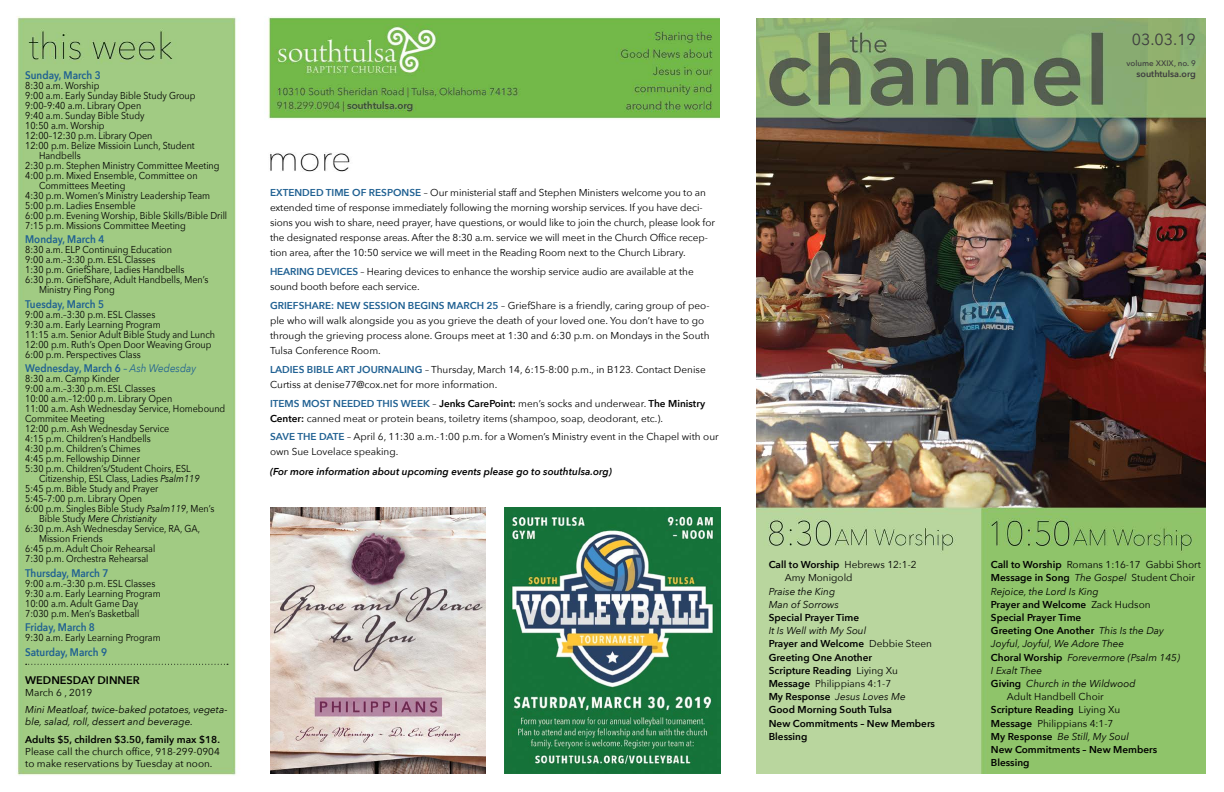
<style>
.page{position:relative;width:1224px;height:792px;background:#fff}
.page>*{position:absolute;margin:0;border:0;box-sizing:border-box;transform-origin:0 0}
.t1{font:16px "Avenir Next";color:#3d3c3e}
.t2{font:600 11px "Avenir Next";color:#1f6092;scale:.9 1}
.t3{font:600 11px "Avenir Next";color:#000}
.t4{font:10px/10px "Avenir Next";color:#000;scale:.9 1}
.t5{font:10px/15px "Avenir Next";color:#000}
.t6{font:600 10px/13.2px "Avenir Next";color:#000}
.t7{font:italic 10px/12px "Avenir Next";color:#000}
.t8{font:italic 600 10px "Avenir Next";color:#000}
.t9{font:italic 10px "Avenir Next";color:#000;scale:.9 1}
.t10{font:600 9px "Avenir Next";color:#3d3c3e}
.t11{font:500 8px "Avenir Next";color:#3d3c3e}
.s1{font-weight:400;font-style:italic}
.s2{font-style:italic}
.s3{font-style:normal}
.s4{font-weight:600;color:#1f6092}
.s5{font-weight:600}
.s6{font-weight:400}
.s7{font-weight:600;font-style:normal}
</style>
<div class="page">
<img style="left:756px;top:18px;width:450px;height:756px">
<img style="left:17px;top:16px;width:703px;height:760px">
<img style="left:270px;top:507px;width:216px;height:267px">
<svg style="left:26px;top:664px;width:202px;height:1px"></svg>
<img style="left:504px;top:507px;width:216px;height:267px">
<p class="t2" style="left:25px;top:65px;width:85px">Sunday, March 3</p>
<p class="t4" style="left:25px;top:80px;width:84px">8:30 a.m. Worship</p>
<p class="t4" style="left:25px;top:90px;width:191px">9:00 a.m. Early Sunday Bible Study Group</p>
<p class="t4" style="left:25px;top:100px;width:131px">9:00–9:40 a.m. Library Open</p>
<p class="t4" style="left:25px;top:110px;width:134px">9:40 a.m. Sunday Bible Study</p>
<p class="t4" style="left:25px;top:120px;width:90px">10:50 a.m. Worship</p>
<p class="t4" style="left:25px;top:130px;width:143px">12:00–12:30 p.m. Library Open</p>
<p class="t4" style="left:25px;top:140px;width:190px">12:00 p.m. Belize Missioin Lunch, Student</p>
<p class="t4" style="left:39px;top:150px;width:48px">Handbells</p>
<p class="t4" style="left:25px;top:160px;width:217px">2:30 p.m. Stephen Ministry Committee Meeting</p>
<p class="t4" style="left:25px;top:170px;width:193px">4:00 p.m. Mixed Ensemble, Committee on</p>
<p class="t4" style="left:39px;top:180px;width:98px">Committees Meeting</p>
<p class="t4" style="left:25px;top:190px;width:207px">4:30 p.m. Women’s Ministry Leadership Team</p>
<p class="t4" style="left:25px;top:200px;width:124px">5:00 p.m. Ladies Ensemble</p>
<p class="t4" style="left:25px;top:210px;width:226px">6:00 p.m. Evening Worship, Bible Skills/Bible Drill</p>
<p class="t4" style="left:25px;top:220px;width:180px">7:15 p.m. Missions Committee Meeting</p>
<p class="t2" style="left:25px;top:230px;width:90px">Monday, March 4</p>
<p class="t4" style="left:25px;top:244px;width:165px">8:30 a.m. ELP Continuing Education</p>
<p class="t4" style="left:25px;top:254px;width:146px">9:00 a.m.–3:30 p.m. ESL Classes</p>
<p class="t4" style="left:25px;top:264px;width:178px">1:30 p.m. GriefShare, Ladies Handbells</p>
<p class="t4" style="left:25px;top:274px;width:205px">6:30 p.m. GriefShare, Adult Handbells, Men’s</p>
<p class="t4" style="left:39px;top:284px;width:86px">Ministry Ping Pong</p>
<p class="t2" style="left:25px;top:294px;width:89px">Tuesday, March 5</p>
<p class="t4" style="left:25px;top:309px;width:213px">9:00 a.m.–3:30 p.m. ESL Classes<br>9:30 a.m. Early Learning Program<br>11:15 a.m. Senior Adult Bible Study and Lunch 12:00 p.m. Ruth’s Open Door Weaving Group 6:00 p.m. Perspectives Class</p>
<p class="t2" style="left:25px;top:359px;width:192px">Wednesday, March 6 <span class="s1">– Ash Wedesday</span></p>
<p class="t4" style="left:25px;top:373px;width:106px">8:30 a.m. Camp Kinder</p>
<p class="t4" style="left:25px;top:383px;width:146px">9:00 a.m.–3:30 p.m. ESL Classes</p>
<p class="t4" style="left:25px;top:393px;width:165px">10:00 a.m.–12:00 p.m. Library Open</p>
<p class="t4" style="left:25px;top:403px;width:224px">11:00 a.m. Ash Wednesday Service, Homebound</p>
<p class="t4" style="left:25px;top:413px;width:90px">Commitee Meeting</p>
<p class="t4" style="left:25px;top:423px;width:162px">12:00 p.m. Ash Wednesday Service</p>
<p class="t4" style="left:25px;top:433px;width:141px">4:15 p.m. Children’s Handbells</p>
<p class="t4" style="left:25px;top:443px;width:129px">4:30 p.m. Children’s Chimes</p>
<p class="t4" style="left:25px;top:453px;width:129px">4:45 p.m. Fellowship Dinner</p>
<p class="t4" style="left:25px;top:463px;width:185px">5:30 p.m. Children’s/Student Choirs, ESL</p>
<p class="t4" style="left:39px;top:473px;width:180px">Citizenship, ESL Class, Ladies <span class="s2">Psalm119</span></p>
<p class="t4" style="left:25px;top:483px;width:149px">5:45 p.m. Bible Study and Prayer</p>
<p class="t4" style="left:25px;top:493px;width:131px">5:45–7:00 p.m. Library Open</p>
<p class="t4" style="left:25px;top:503px;width:212px">6:00 p.m. Singles Bible Study <span class="s2">Psalm119</span>, Men’s</p>
<p class="t9" style="left:39px;top:510px;width:132px"><span class="s3">Bible Study</span> Mere Christianity</p>
<p class="t4" style="left:25px;top:523px;width:196px">6:30 p.m. Ash Wednesday Service, RA, GA,</p>
<p class="t4" style="left:39px;top:533px;width:72px">Mission Friends</p>
<p class="t4" style="left:25px;top:543px;width:146px">6:45 p.m. Adult Choir Rehearsal</p>
<p class="t4" style="left:25px;top:553px;width:139px">7:30 p.m. Orchestra Rehearsal</p>
<p class="t2" style="left:25px;top:563px;width:94px">Thursday, March 7</p>
<p class="t4" style="left:25px;top:578px;width:152px">9:00 a.m.–3:30 p.m. ESL Classes<br>9:30 a.m. Early Learning Program<br>10:00 a.m. Adult Game Day<br>7:030 p.m. Men’s Basketball</p>
<p class="t2" style="left:25px;top:618px;width:79px">Friday, March 8</p>
<p class="t4" style="left:25px;top:632px;width:152px">9:30 a.m. Early Learning Program</p>
<p class="t2" style="left:25px;top:642px;width:92px">Saturday, March 9</p>
<p class="t3" style="left:25px;top:670px;width:116px">WEDNESDAY DINNER</p>
<p class="t5" style="left:25px;top:684px;width:69px">March 6 , 2019</p>
<p class="t7" style="left:25px;top:703px;width:204px">Mini Meatloaf, twice-baked potatoes, vegeta&shy;ble, salad, roll, dessert and beverage.</p>
<p class="t6" style="left:25px;top:732px;width:196px">Adults $5, children $3.50, family max $18.</p>
<p class="t5" style="left:25px;top:745px;width:196px;line-height:12px">Please call the church office, 918-299-0904 to make reservations by Tuesday at noon.</p>
<p class="t5" style="left:270px;top:184px;width:446px"><span class="s4">EXTENDED TIME OF RESPONSE</span> – Our ministerial staff and Stephen Ministers welcome you to an extended time of response immediately following the morning worship services. If you have deci&shy;sions you wish to share, need prayer, have questions, or would like to join the church, please look for the designated response areas. After the 8:30 a.m. service we will meet in the Church Office recep&shy;tion area, after the 10:50 service we will meet in the Reading Room next to the Church Library.</p>
<p class="t5" style="left:270px;top:263px;width:425px"><span class="s4">HEARING DEVICES</span> – Hearing devices to enhance the worship service audio are available at the sound booth before each service.</p>
<p class="t5" style="left:270px;top:298px;width:441px"><span class="s4">GRIEFSHARE: NEW SESSION BEGINS MARCH 25</span> – GriefShare is a friendly, caring group of peo&shy;ple who will walk alongside you as you grieve the death of your loved one. You don’t have to go through the grieving process alone. Groups meet at 1:30 and 6:30 p.m. on Mondays in the South Tulsa Conference Room.</p>
<p class="t5" style="left:270px;top:361px;width:437px"><span class="s4">LADIES BIBLE ART JOURNALING</span> – Thursday, March 14, 6:15-8:00 p.m., in B123. Contact Denise<br>Curtiss at denise77@cox.net for more information.</p>
<p class="t5" style="left:270px;top:395px;width:437px"><span class="s4">ITEMS MOST NEEDED THIS WEEK</span> – <span class="s5">Jenks CarePoint:</span> men’s socks and underwear. <span class="s5">The Ministry<br>Center:</span> canned meat or protein beans, toiletry items (shampoo, soap, deodorant, etc.).</p>
<p class="t5" style="left:270px;top:429px;width:450px"><span class="s4">SAVE THE DATE</span> – April 6, 11:30 a.m.-1:00 p.m. for a Women’s Ministry event in the Chapel with our own Sue Lovelace speaking.</p>
<p class="t8" style="left:270px;top:463px;width:343px">(For more information about upcoming events please go to southtulsa.org)</p>
<p class="t5" style="left:785px;top:558px;width:133px;line-height:13.2px;text-indent:-16px"><span class="s5">Call to Worship</span> Hebrews 12:1-2<br>Amy Monigold</p>
<p class="t7" style="left:769px;top:584px;width:72px;line-height:13.2px">Praise the King<br>Man of Sorrows</p>
<p class="t6" style="left:769px;top:611px;width:92px">Special Prayer Time</p>
<p class="t6" style="left:769px;top:624px;width:168px"><span class="s1">It Is Well with My Soul<br></span>Prayer and Welcome <span class="s6">Debbie Steen<br></span>Greeting One Another<br>Scripture Reading <span class="s6">Liying Xu<br></span>Message <span class="s6">Philippians 4:1-7<br></span>My Response <span class="s1">Jesus Loves Me<br></span>Good Morning South Tulsa<br>New Commitments – New Members<br>Blessing</p>
<h1 class="t1" style="left:1132px;top:26px;width:65px">03.03.19</h1>
<p class="t11" style="left:1127px;top:57px;width:71px">volume XXIX, no. 9</p>
<p class="t10" style="left:1137px;top:66px;width:61px">southtulsa.org</p>
<p class="t5" style="left:991px;top:557px;width:211px"><span class="s5">Call to Worship</span> Romans 1:16-17 Gabbi Short</p>
<p class="t6" style="left:991px;top:571px;width:206px">Message in Song <span class="s1">The Gospel</span> <span class="s6">Student Choir</span></p>
<p class="t7" style="left:991px;top:585px;width:109px">Rejoice, the Lord Is King</p>
<p class="t6" style="left:991px;top:598px;width:161px">Prayer and Welcome <span class="s6">Zack Hudson</span></p>
<p class="t6" style="left:991px;top:611px;width:92px">Special Prayer Time</p>
<p class="t6" style="left:991px;top:624px;width:175px">Greeting One Another <span class="s1">This Is the Day</span></p>
<p class="t7" style="left:991px;top:638px;width:135px">Joyful, Joyful, We Adore Thee</p>
<p class="t7" style="left:991px;top:651px;width:191px"><span class="s7">Choral Worship</span> Forevermore (Psalm 145)</p>
<p class="t7" style="left:991px;top:664px;width:53px">I Exalt Thee</p>
<p class="t7" style="left:991px;top:677px;width:146px"><span class="s7">Giving</span> Church in the Wildwood</p>
<p class="t5" style="left:1007px;top:689px;width:98px">Adult Handbell Choir</p>
<p class="t6" style="left:991px;top:703px;width:131px">Scripture Reading <span class="s6">Liying Xu</span></p>
<p class="t5" style="left:991px;top:715px;width:124px"><span class="s5">Message</span> Philippians 4:1-7</p>
<p class="t7" style="left:991px;top:730px;width:140px"><span class="s7">My Response</span> Be Still, My Soul</p>
<p class="t6" style="left:991px;top:743px;width:168px">New Commitments – New Members</p>
<p class="t6" style="left:991px;top:756px;width:40px">Blessing</p>
</div>
